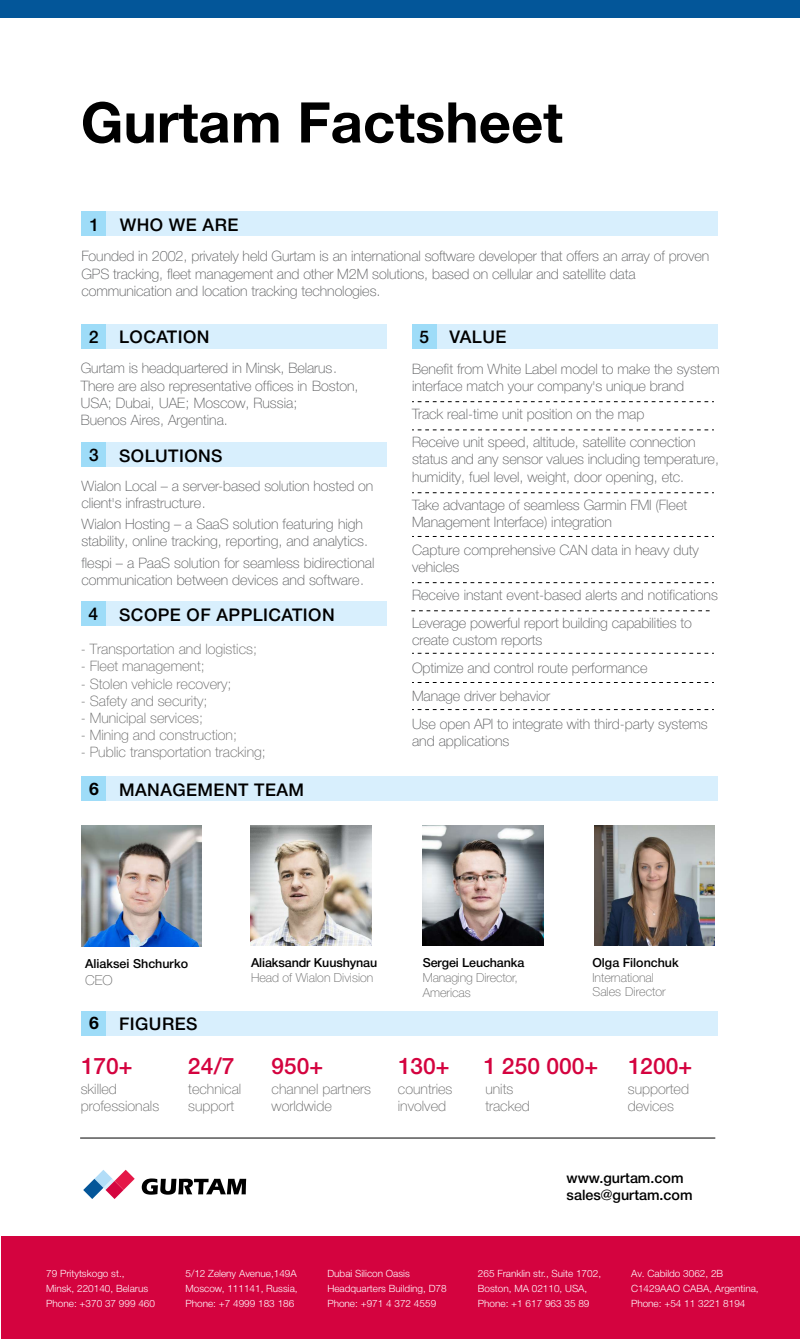
<style>
.page{position:relative;width:800px;height:1339px;background:#fff}
.page>*{position:absolute;margin:0;border:0;box-sizing:border-box;transform-origin:0 0}
.t1{font:700 56.25px "Helvetica Neue Cyr";color:#000}
.t2{font:500 22.81px "Helvetica Neue Cyr";color:#d4033f}
.t3{font:500 17.5px "Helvetica Neue Cyr";letter-spacing:.025em;color:#000}
.t4{font:100 14.38px/17.2px "Helvetica Neue Cyr";letter-spacing:-.005em;color:#58595b}
.t5{font:100 14.38px/17.2px "Helvetica Neue Cyr";color:#666}
.t6{font:500 14.38px/17.2px "Helvetica Neue Cyr";color:#000}
.t7{font:100 13.75px "Helvetica Neue Cyr";color:#666}
.t8{font:100 12.5px/14.1px "Helvetica Neue Cyr";color:#666}
.t9{font:500 12.5px "Helvetica Neue Cyr";letter-spacing:-.01em;color:#000}
.t10{font:300 10px/15px "Helvetica Neue Cyr";color:#fff}
.s1{font-weight:700}
</style>
<div class="page">
<div style="left:81px;top:601px;width:305px;height:25px;background:#d8effd"></div>
<div style="left:81px;top:324px;width:305px;height:25px;background:#d8effd"></div>
<div style="left:81px;top:324px;width:24px;height:25px;background:#9edcf8"></div>
<div style="left:81px;top:442px;width:305px;height:25px;background:#d8effd"></div>
<div style="left:81px;top:442px;width:24px;height:25px;background:#9edcf8"></div>
<div style="left:81px;top:601px;width:24px;height:25px;background:#9edcf8"></div>
<div style="left:412px;top:324px;width:305px;height:25px;background:#d8effd"></div>
<div style="left:412px;top:324px;width:24px;height:25px;background:#9edcf8"></div>
<div style="left:81px;top:212px;width:636px;height:24px;background:#d8effd"></div>
<div style="left:81px;top:212px;width:24px;height:24px;background:#9edcf8"></div>
<div style="left:81px;top:777px;width:636px;height:24px;background:#d8effd"></div>
<div style="left:81px;top:777px;width:24px;height:24px;background:#9edcf8"></div>
<div style="left:81px;top:1011px;width:636px;height:24px;background:#d8effd"></div>
<div style="left:81px;top:1011px;width:24px;height:24px;background:#9edcf8"></div>
<svg style="left:412px;top:401px;width:302px;height:1px"></svg>
<svg style="left:412px;top:430px;width:302px;height:1px"></svg>
<svg style="left:412px;top:492px;width:302px;height:1px"></svg>
<svg style="left:412px;top:536px;width:302px;height:1px"></svg>
<svg style="left:412px;top:582px;width:302px;height:1px"></svg>
<svg style="left:412px;top:653px;width:302px;height:1px"></svg>
<svg style="left:412px;top:682px;width:302px;height:1px"></svg>
<svg style="left:412px;top:709px;width:302px;height:1px"></svg>
<img style="left:423px;top:825px;width:120px;height:120px">
<img style="left:81px;top:825px;width:121px;height:121px">
<img style="left:251px;top:825px;width:120px;height:120px">
<hr style="left:80px;top:1138px;width:635px;height:1px;background:#000">
<div style="left:1px;top:1236px;width:799px;height:103px;background:#d4033f"></div>
<svg style="left:83px;top:1169px;width:52px;height:30px"></svg>
<svg style="left:142px;top:1178px;width:104px;height:16px"></svg>
<div style="left:0;top:1px;width:800px;height:17px;background:#035699"></div>
<img style="left:594px;top:825px;width:120px;height:121px">
<svg style="left:411px;top:610px;width:299px;height:1px"></svg>
<h1 class="t1" style="left:81px;top:92px;width:484px">Gurtam Factsheet</h1>
<p class="t3" style="left:120px;top:215px;width:120px">WHO WE ARE</p>
<p class="t4" style="left:81px;top:248px;width:630px">Founded in 2002, privately held Gurtam is an international software developer that offers an array of proven<br>GPS tracking, fleet management and other M2M solutions, based on cellular and satellite data communication and location tracking technologies.</p>
<p class="t3" style="left:119px;top:327px;width:92px">LOCATION</p>
<p class="t4" style="left:81px;top:360px;width:279px">Gurtam is headquartered in Minsk, Belarus.<br>There are also representative offices in Boston, USA; Dubai, UAE; Moscow, Russia;<br>Buenos Aires, Argentina.</p>
<p class="t3" style="left:119px;top:446px;width:105px">SOLUTIONS</p>
<p class="t4" style="left:81px;top:477px;width:294px">Wialon Local – a server-based solution hosted on client's infrastructure.</p>
<p class="t4" style="left:81px;top:515px;width:288px">Wialon Hosting – a SaaS solution featuring high stability, online tracking, reporting, and analytics.</p>
<p class="t3" style="left:89px;top:215px;width:11px">1</p>
<p class="t3" style="left:89px;top:327px;width:11px">2</p>
<p class="t3" style="left:419px;top:327px;width:11px">5</p>
<p class="t3" style="left:450px;top:327px;width:58px">VALUE</p>
<p class="t4" style="left:412px;top:361px;width:309px">Benefit from White Label model to make the system interface match your company's unique brand</p>
<p class="t4" style="left:412px;top:400px;width:285px;line-height:27.9px">Track real-time unit position on the map<br>Receive unit speed, altitude, satellite connection</p>
<p class="t4" style="left:412px;top:451px;width:308px">status and any sensor values including temperature, humidity, fuel level, weight, door opening, etc.</p>
<p class="t4" style="left:412px;top:496px;width:277px">Take advantage of seamless Garmin FMI (Fleet<br>Management Interface) integration</p>
<p class="t4" style="left:412px;top:541px;width:288px">Capture comprehensive CAN data in heavy duty vehicles</p>
<p class="t4" style="left:412px;top:581px;width:307px;line-height:27.9px">Receive instant event-based alerts and notifications<br>Leverage powerful report building capabilities to</p>
<p class="t4" style="left:412px;top:626px;width:297px;line-height:27.9px">create custom reports<br>Optimize and control route performance<br>Manage driver behavior<br>Use open API to integrate with third-party systems</p>
<p class="t4" style="left:412px;top:732px;width:99px">and applications</p>
<p class="t3" style="left:89px;top:445px;width:11px">3</p>
<p class="t4" style="left:81px;top:554px;width:295px">flespi – a PaaS solution for seamless bidirectional communication between devices and software.</p>
<p class="t3" style="left:89px;top:605px;width:248px">4 SCOPE OF APPLICATION</p>
<p class="t5" style="left:81px;top:640px;width:178px">- Transportation and logistics;</p>
<p class="t5" style="left:81px;top:658px;width:126px">- Fleet management;</p>
<p class="t5" style="left:81px;top:675px;width:152px">- Stolen vehicle recovery;</p>
<p class="t5" style="left:81px;top:692px;width:128px">- Safety and security;</p>
<p class="t5" style="left:81px;top:709px;width:124px">- Municipal services;</p>
<p class="t5" style="left:81px;top:727px;width:158px">- Mining and construction;</p>
<p class="t5" style="left:81px;top:744px;width:187px">- Public transportation tracking;</p>
<p class="t3" style="left:89px;top:780px;width:217px"><span class="s1">6</span> MANAGEMENT TEAM</p>
<p class="t9" style="left:85px;top:957px;width:105px">Aliaksei Shchurko</p>
<p class="t7" style="left:85px;top:972px;width:29px">CEO</p>
<p class="t3" style="left:89px;top:1014px;width:110px"><span class="s1">6</span> FIGURES</p>
<p class="t9" style="left:251px;top:956px;width:128px">Aliaksandr Kuushynau</p>
<p class="t8" style="left:251px;top:971px;width:124px">Head of Wialon Division</p>
<p class="t9" style="left:423px;top:956px;width:103px">Sergei Leuchanka</p>
<p class="t8" style="left:423px;top:970px;width:97px;line-height:14.4px">Managing Director,<br>Americas</p>
<p class="t9" style="left:592px;top:956px;width:88px">Olga Filonchuk</p>
<p class="t8" style="left:592px;top:971px;width:75px">International<br>Sales Direсtor</p>
<h2 class="t2" style="left:81px;top:1054px;width:53px">170+</h2>
<h2 class="t2" style="left:188px;top:1054px;width:48px">24/7</h2>
<h2 class="t2" style="left:272px;top:1054px;width:53px">950+</h2>
<h2 class="t2" style="left:398px;top:1054px;width:53px">130+</h2>
<h2 class="t2" style="left:483px;top:1054px;width:117px">1 250 000+</h2>
<h2 class="t2" style="left:628px;top:1054px;width:66px">1200+</h2>
<p class="t5" style="left:81px;top:1080px;width:80px">skilled professionals</p>
<p class="t5" style="left:188px;top:1080px;width:55px">technical support</p>
<p class="t5" style="left:272px;top:1080px;width:101px">channel partners worldwide</p>
<p class="t5" style="left:628px;top:1080px;width:63px">supported devices</p>
<p class="t5" style="left:398px;top:1080px;width:56px">countries involved</p>
<p class="t5" style="left:485px;top:1080px;width:46px">units tracked</p>
<p class="t6" style="left:567px;top:1169px;width:128px">www.gurtam.com sales@gurtam.com</p>
<p class="t10" style="left:46px;top:1265px;width:110px">79 Pritytskogo st.,<br>Minsk, 220140, Belarus<br>Phone: +370 37 999 460</p>
<p class="t10" style="left:327px;top:1265px;width:121px">Dubai Silicon Oasis<br>Headquarters Building, D78<br>Phone: +971 4 372 4559</p>
<p class="t10" style="left:478px;top:1265px;width:125px">265 Franklin str., Suite 1702,<br>Boston, MA 02110, USA,<br>Phone: +1 617 963 35 89</p>
<p class="t10" style="left:186px;top:1265px;width:114px;text-align:justify">5/12 Zeleny Avenue,149A Moscow, 111141, Russia, Phone: +7 4999 183 186</p>
<p class="t10" style="left:631px;top:1265px;width:129px">Av. Cabildo 3062, 2B<br>C1429AAO CABA, Argentina,<br>Phone: +54 11 3221 8194</p>
</div>
